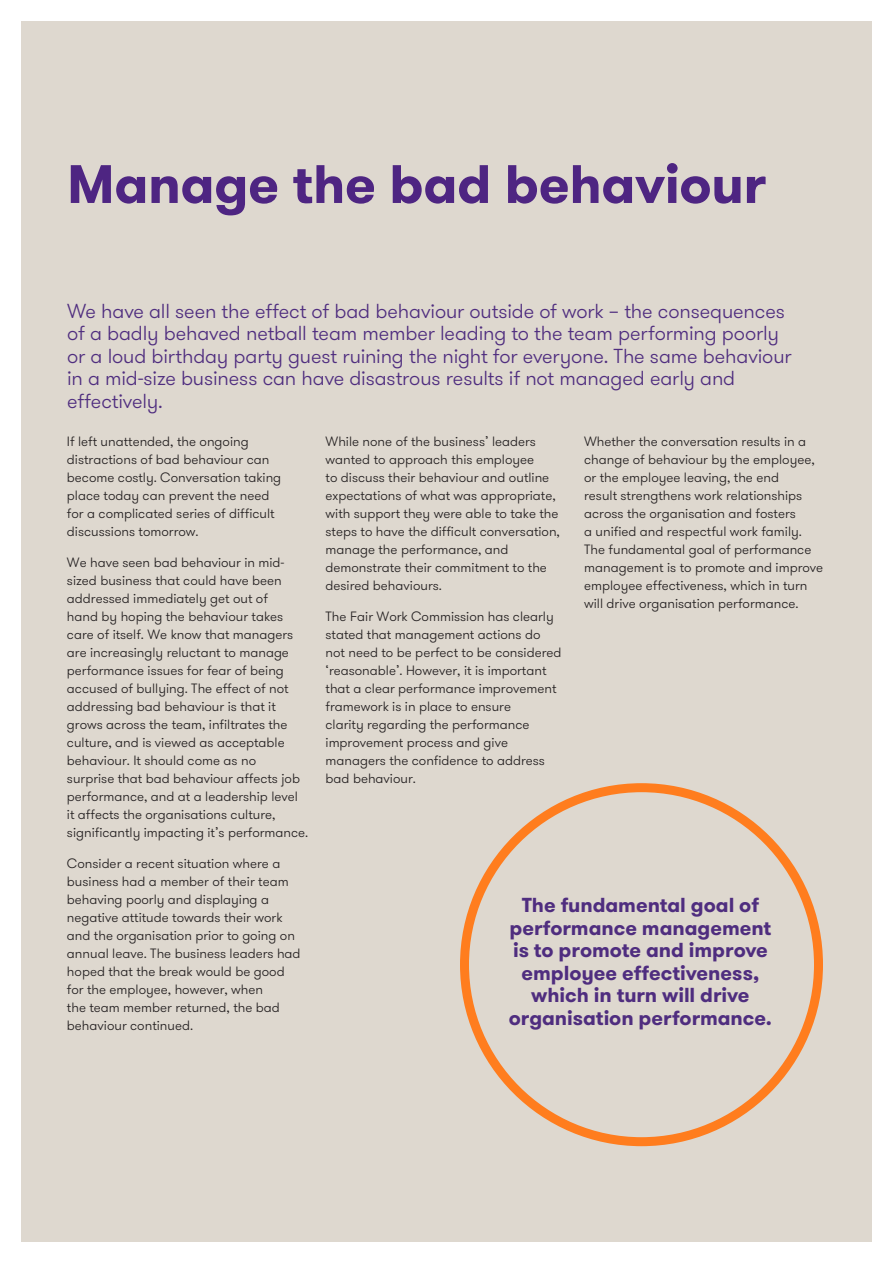
<style>
.page{position:relative;width:893px;height:1263px;background:#fff}
.page>*{position:absolute;margin:0;border:0;box-sizing:border-box;transform-origin:0 0}
._01_Headline_one_36p{font:700 54px "GT Walsheim Pro";letter-spacing:-.005em;color:#4e2582}
.GT_Subhead_Light_-_1{font:300 20.25px/22.5px "GT Walsheim Pro";letter-spacing:-.005em;color:#4f2d7f}
.GT_Subhead_Light_-_1-2{font:700 20.25px/22.5px "GT Walsheim Pro";letter-spacing:-.005em;color:#4f2d7f;text-align:center}
._21_Body_text{font:300 13.5px/18px "GT Walsheim Pro";color:#231f20}
</style>
<div class="page">
<div style="left:21px;top:21px;width:851px;height:1221px;background:#ded8cf"></div>
<div style="left:460px;top:783px;width:363px;height:363px;border:9px solid #ff7d1e;border-radius:50%"></div>
<p class="_01_Headline_one_36p" style="left:67px;top:149px;width:700px">Manage the bad behaviour</p>
<p class="GT_Subhead_Light_-_1" style="left:67px;top:300px;width:726px">We have all seen the effect of bad behaviour outside of work – the consequences of a badly behaved netball team member leading to the team performing poorly or a loud birthday party guest ruining the night for everyone. The same behaviour in a mid-size business can have disastrous results if not managed early and effectively.</p>
<p class="_21_Body_text" style="left:67px;top:433px;width:216px">If left unattended, the ongoing distractions of bad behaviour can become costly. Conversation taking place today can prevent the need for a complicated series of difficult discussions tomorrow.</p>
<p class="_21_Body_text" style="left:67px;top:554px;width:243px">We have seen bad behaviour in mid&shy;sized business that could have been addressed immediately get out of<br>hand by hoping the behaviour takes care of itself. We know that managers are increasingly reluctant to manage performance issues for fear of being accused of bullying. The effect of not addressing bad behaviour is that it grows across the team, infiltrates the culture, and is viewed as acceptable behaviour. It should come as no<br>surprise that bad behaviour affects job performance, and at a leadership level it affects the organisations culture, significantly impacting it’s performance.</p>
<p class="_21_Body_text" style="left:67px;top:855px;width:235px">Consider a recent situation where a business had a member of their team behaving poorly and displaying a negative attitude towards their work and the organisation prior to going on annual leave. The business leaders had hoped that the break would be good for the employee, however, when<br>the team member returned, the bad behaviour continued.</p>
<p class="_21_Body_text" style="left:326px;top:433px;width:236px">While none of the business’ leaders wanted to approach this employee<br>to discuss their behaviour and outline expectations of what was appropriate, with support they were able to take the steps to have the difficult conversation, manage the performance, and demonstrate their commitment to the desired behaviours.</p>
<p class="_21_Body_text" style="left:326px;top:608px;width:237px">The Fair Work Commission has clearly stated that management actions do not need to be perfect to be considered ‘reasonable’. However, it is important that a clear performance improvement framework is in place to ensure<br>clarity regarding the performance improvement process and give managers the confidence to address bad behaviour.</p>
<p class="_21_Body_text" style="left:584px;top:433px;width:241px">Whether the conversation results in a change of behaviour by the employee, or the employee leaving, the end<br>result strengthens work relationships across the organisation and fosters<br>a unified and respectful work family.<br>The fundamental goal of performance management is to promote and improve employee effectiveness, which in turn will drive organisation performance.</p>
<p class="GT_Subhead_Light_-_1-2" style="left:509px;top:894px;width:265px">The fundamental goal of performance management is to promote and improve employee effectiveness, which in turn will drive organisation performance.</p>
</div>
